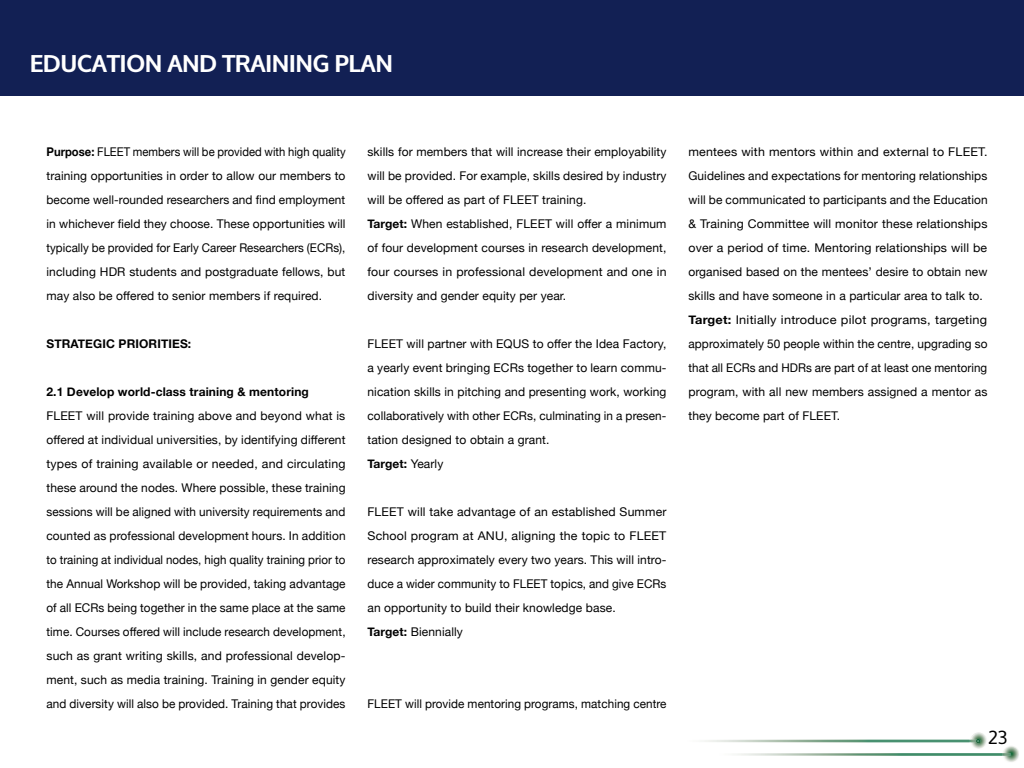
<style>
.page{position:relative;width:1024px;height:768px;background:#fff}
.page>*{position:absolute;margin:0;border:0;box-sizing:border-box;transform-origin:0 0}
.t1{font:700 24px "Oxygen";color:#fff}
.t2{font:18px "Oxygen";color:#000}
.t3{font:12px/24px "Helvetica Neue";letter-spacing:.01em;color:#000}
.t4{font:12px/24px "Helvetica Neue";letter-spacing:.01em;color:#000;text-align:justify;scale:.94 1}
.t5{font:700 12px "Helvetica Neue";letter-spacing:.01em;color:#000}
.s1{font-weight:700}
</style>
<div class="page">
<img style="left:704px;top:740px;width:265px;height:2px">
<img style="left:971px;top:732px;width:16px;height:17px">
<svg style="left:969px;top:739px;width:11px;height:4px"></svg>
<img style="left:737px;top:753px;width:265px;height:3px">
<img style="left:1003px;top:746px;width:16px;height:16px">
<svg style="left:1002px;top:753px;width:9px;height:3px"></svg>
<div style="left:0;top:0;width:1024px;height:96px;background:#122054"></div>
<h1 class="t1" style="left:30px;top:49px;width:364px">EDUCATION AND TRAINING PLAN</h1>
<p class="t4" style="left:46px;top:140px;width:320px"><span class="s1">Purpose:</span> FLEET members will be provided with high quality training opportunities in order to allow our members to become well-rounded researchers and find employment in whichever field they choose. These opportunities will typically be provided for Early Career Researchers (ECRs), including HDR students and postgraduate fellows, but may also be offered to senior members if required.</p>
<p class="t5" style="left:46px;top:334px;width:146px">STRATEGIC PRIORITIES:</p>
<p class="t5" style="left:46px;top:382px;width:264px">2.1 Develop world-class training &amp; mentoring</p>
<p class="t3" style="left:46px;top:404px;width:301px;text-align:justify">FLEET will provide training above and beyond what is offered at individual universities, by identifying different types of training available or needed, and circulating these around the nodes. Where possible, these training sessions will be aligned with university requirements and counted as professional development hours. In addition to training at individual nodes, high quality training prior to the Annual Workshop will be provided, taking advantage of all ECRs being together in the same place at the same time. Courses offered will include research development, such as grant writing skills, and professional develop&shy;ment, such as media training. Training in gender equity and diversity will also be provided. Training that provides</p>
<p class="t3" style="left:368px;top:140px;width:301px">skills for members that will increase their employability will be provided. For example, skills desired by industry will be offered as part of FLEET training.<br><span class="s1">Target:</span> When established, FLEET will offer a minimum of four development courses in research development, four courses in professional development and one in diversity and gender equity per year.</p>
<p class="t3" style="left:368px;top:332px;width:301px">FLEET will partner with EQUS to offer the Idea Factory, a yearly event bringing ECRs together to learn commu&shy;nication skills in pitching and presenting work, working collaboratively with other ECRs, culminating in a presen&shy;tation designed to obtain a grant.<br><span class="s1">Target:</span> Yearly</p>
<p class="t3" style="left:368px;top:500px;width:301px">FLEET will take advantage of an established Summer School program at ANU, aligning the topic to FLEET research approximately every two years. This will intro&shy;duce a wider community to FLEET topics, and give ECRs an opportunity to build their knowledge base.<br><span class="s1">Target:</span> Biennially</p>
<p class="t3" style="left:368px;top:692px;width:300px">FLEET will provide mentoring programs, matching centre</p>
<p class="t3" style="left:688px;top:140px;width:301px">mentees with mentors within and external to FLEET.<br>Guidelines and expectations for mentoring relationships will be communicated to participants and the Education &amp; Training Committee will monitor these relationships over a period of time. Mentoring relationships will be organised based on the mentees’ desire to obtain new skills and have someone in a particular area to talk to.<br><span class="s1">Target:</span> Initially introduce pilot programs, targeting approximately 50 people within the centre, upgrading so that all ECRs and HDRs are part of at least one mentoring program, with all new members assigned a mentor as they become part of FLEET.</p>
<h2 class="t2" style="left:988px;top:727px;width:21px">23</h2>
</div>
